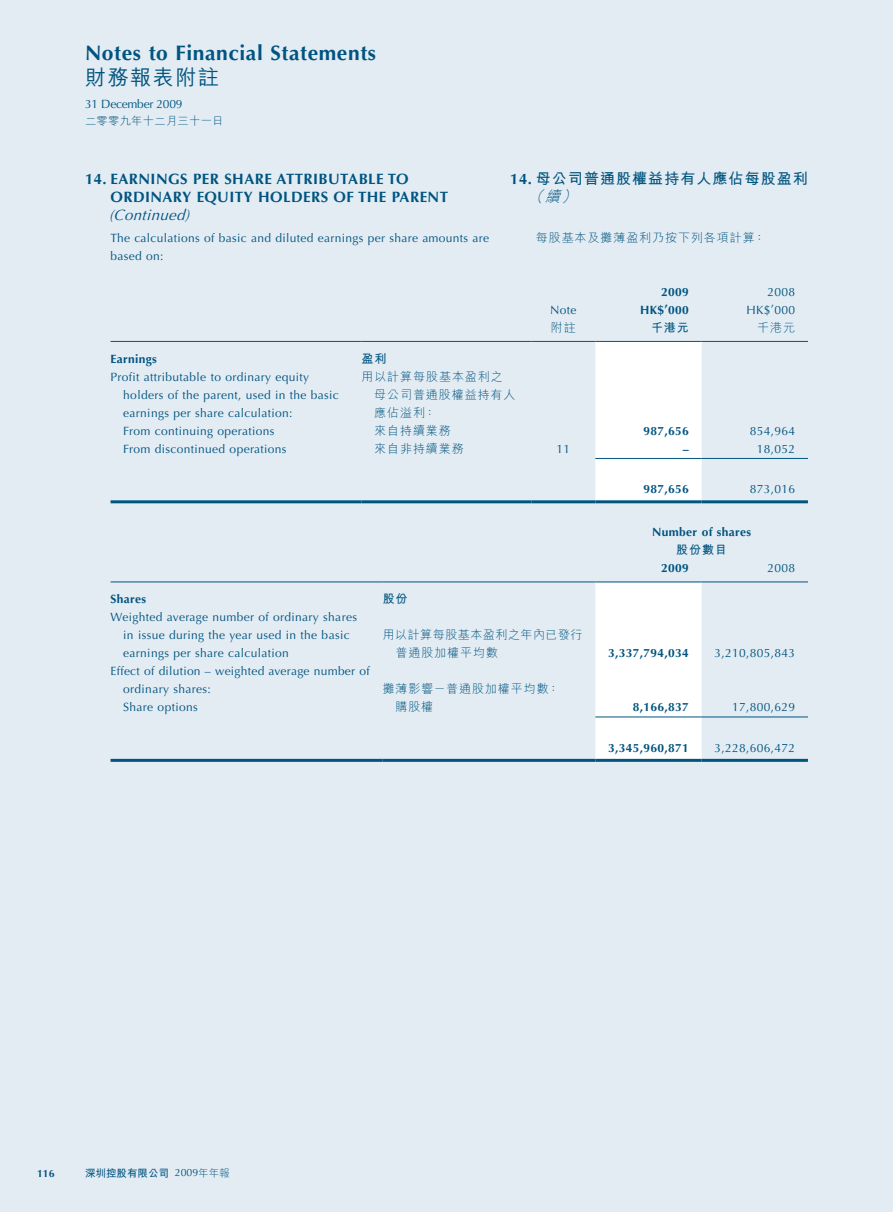
<style>
.page{position:relative;width:893px;height:1212px;background:#e3ecf3}
.page>*{position:absolute;margin:0;border:0;box-sizing:border-box;transform-origin:0 0}
.t1{font:700 21px "Optima LT Std";letter-spacing:.03em;color:#005480}
.t2{font:500 21px "M Hei HK";letter-spacing:.08em;color:#005480}
.t3{font:700 15px/18px "Optima LT Std";letter-spacing:.03em;color:#005480}
.t4{font:700 15px/18px "M Hei HK";letter-spacing:.07em;color:#005480}
.t5{font:italic 15px "Optima LT Std";color:#005480}
.t6{font:12px/18px "Optima LT Std";letter-spacing:.03em;color:#005480}
.t7{font:700 12px "Optima LT Std";letter-spacing:.03em;color:#005480}
.t8{font:300 12px/18px "M Hei HK";letter-spacing:.08em;color:#005480}
.t9{font:300 12px/18px "M Hei HK";letter-spacing:.045em;color:#005480}
.t10{font:12px "Optima LT Std";letter-spacing:-.02em;color:#005480}
.t11{font:700 12px "M Hei HK";letter-spacing:.08em;color:#005480}
.t12{font:300 11.25px "M Hei HK";letter-spacing:.03em;color:#005480}
.t13{font:700 10.5px "M Hei HK";color:#005480}
.t14{font:700 10.5px "Optima LT Std";color:#005480}
.s1{font-family:"Optima LT Std"}
.s2{font-weight:300;font-style:italic}
.s3{font-family:"Optima LT Std";font-weight:400}
.s4{font-weight:300}
</style>
<div class="page">
<div style="left:595px;top:342px;width:107px;height:158px;background:#fff"></div>
<hr style="left:111px;top:341px;width:250px;height:1px;background:#005480">
<hr style="left:361px;top:341px;width:170px;height:1px;background:#005480">
<hr style="left:531px;top:341px;width:64px;height:1px;background:#005480">
<hr style="left:595px;top:341px;width:107px;height:1px;background:#005480">
<hr style="left:702px;top:341px;width:106px;height:1px;background:#005480">
<hr style="left:595px;top:458px;width:107px;height:1px;background:#005480">
<hr style="left:702px;top:458px;width:106px;height:1px;background:#005480">
<hr style="left:111px;top:500px;width:250px;height:3px;background:#005480">
<hr style="left:361px;top:500px;width:170px;height:3px;background:#005480">
<hr style="left:531px;top:500px;width:64px;height:3px;background:#005480">
<hr style="left:595px;top:500px;width:107px;height:3px;background:#005480">
<hr style="left:702px;top:500px;width:106px;height:3px;background:#005480">
<div style="left:595px;top:582px;width:107px;height:177px;background:#fff"></div>
<hr style="left:111px;top:581px;width:272px;height:1px;background:#005480">
<hr style="left:383px;top:581px;width:212px;height:1px;background:#005480">
<hr style="left:595px;top:581px;width:107px;height:1px;background:#005480">
<hr style="left:702px;top:581px;width:106px;height:1px;background:#005480">
<hr style="left:595px;top:716px;width:107px;height:1px;background:#005480">
<hr style="left:702px;top:716px;width:106px;height:1px;background:#005480">
<hr style="left:111px;top:759px;width:272px;height:3px;background:#005480">
<hr style="left:383px;top:759px;width:212px;height:3px;background:#005480">
<hr style="left:595px;top:759px;width:107px;height:3px;background:#005480">
<hr style="left:702px;top:759px;width:106px;height:3px;background:#005480">
<h1 class="t1" style="left:85px;top:41px;width:293px">Notes to Financial Statements</h1>
<h1 class="t2" style="left:85px;top:62px;width:136px">財務報表附註</h1>
<p class="t10" style="left:85px;top:97px;width:99px">31 December 2009</p>
<p class="t12" style="left:85px;top:115px;width:140px">二零零九年十二月三十一日</p>
<p class="t3" style="left:111px;top:170px;width:339px;text-indent:-26px">14. EARNINGS PER SHARE ATTRIBUTABLE TO<br>ORDINARY EQUITY HOLDERS OF THE PARENT</p>
<p class="t5" style="left:109px;top:206px;width:86px">(Continued)</p>
<p class="t6" style="left:111px;top:229px;width:380px">The calculations of basic and diluted earnings per share amounts are based on:</p>
<p class="t4" style="left:528px;top:168px;width:281px;text-indent:-18px"><span class="s1">14.</span> 母公司普通股權益持有人應佔每股盈利<span class="s2">（續）</span></p>
<p class="t8" style="left:536px;top:228px;width:231px">每股基本及攤薄盈利乃按下列各項計算：</p>
<p class="t7" style="left:661px;top:285px;width:29px">2009</p>
<p class="t6" style="left:767px;top:283px;width:29px">2008</p>
<p class="t6" style="left:550px;top:301px;width:28px">Note</p>
<p class="t7" style="left:640px;top:303px;width:50px">HK$’000</p>
<p class="t6" style="left:746px;top:301px;width:50px">HK$’000</p>
<p class="t8" style="left:551px;top:318px;width:26px">附註</p>
<p class="t11" style="left:651px;top:319px;width:39px">千港元</p>
<p class="t8" style="left:757px;top:318px;width:39px">千港元</p>
<p class="t7" style="left:111px;top:352px;width:48px">Earnings</p>
<p class="t11" style="left:361px;top:350px;width:26px">盈利</p>
<p class="t6" style="left:123px;top:368px;width:217px;text-indent:-13px">Profit attributable to ordinary equity holders of the parent, used in the basic earnings per share calculation:</p>
<p class="t8" style="left:374px;top:367px;width:143px;text-indent:-13px">用以計算每股基本盈利之母公司普通股權益持有人應佔溢利：</p>
<p class="t6" style="left:123px;top:422px;width:153px">From continuing operations</p>
<p class="t8" style="left:374px;top:421px;width:78px">來自持續業務</p>
<p class="t7" style="left:643px;top:424px;width:47px">987,656</p>
<p class="t6" style="left:750px;top:422px;width:47px">854,964</p>
<p class="t6" style="left:123px;top:440px;width:165px">From discontinued operations</p>
<p class="t8" style="left:374px;top:439px;width:91px">來自非持續業務</p>
<p class="t6" style="left:557px;top:440px;width:15px">11</p>
<p class="t7" style="left:683px;top:442px;width:7px">–</p>
<p class="t6" style="left:757px;top:440px;width:40px">18,052</p>
<p class="t7" style="left:643px;top:482px;width:47px">987,656</p>
<p class="t6" style="left:750px;top:480px;width:47px">873,016</p>
<p class="t7" style="left:652px;top:525px;width:100px">Number of shares</p>
<p class="t11" style="left:676px;top:541px;width:52px">股份數目</p>
<p class="t7" style="left:661px;top:561px;width:29px">2009</p>
<p class="t6" style="left:767px;top:559px;width:29px">2008</p>
<p class="t7" style="left:111px;top:592px;width:37px">Shares</p>
<p class="t11" style="left:383px;top:590px;width:26px">股份</p>
<p class="t6" style="left:123px;top:608px;width:235px;text-indent:-13px">Weighted average number of ordinary shares in issue during the year used in the basic earnings per share calculation</p>
<p class="t9" style="left:395px;top:626px;width:189px;text-indent:-13px">用以計算每股基本盈利之年內已發行普通股加權平均數</p>
<p class="t7" style="left:608px;top:646px;width:82px">3,337,794,034</p>
<p class="t6" style="left:714px;top:644px;width:82px">3,210,805,843</p>
<p class="t6" style="left:123px;top:662px;width:248px;text-indent:-13px">Effect of dilution – weighted average number of ordinary shares:</p>
<p class="t8" style="left:383px;top:680px;width:178px">攤薄影響－普通股加權平均數：</p>
<p class="t6" style="left:123px;top:698px;width:76px">Share options</p>
<p class="t8" style="left:395px;top:698px;width:39px">購股權</p>
<p class="t7" style="left:633px;top:700px;width:58px">8,166,837</p>
<p class="t6" style="left:732px;top:698px;width:65px">17,800,629</p>
<p class="t7" style="left:608px;top:741px;width:82px">3,345,960,871</p>
<p class="t6" style="left:714px;top:739px;width:82px">3,228,606,472</p>
<p class="t14" style="left:37px;top:1167px;width:19px">116</p>
<p class="t13" style="left:85px;top:1165px;width:146px">深圳控股有限公司 <span class="s3">2009</span><span class="s4">年年報</span></p>
</div>
